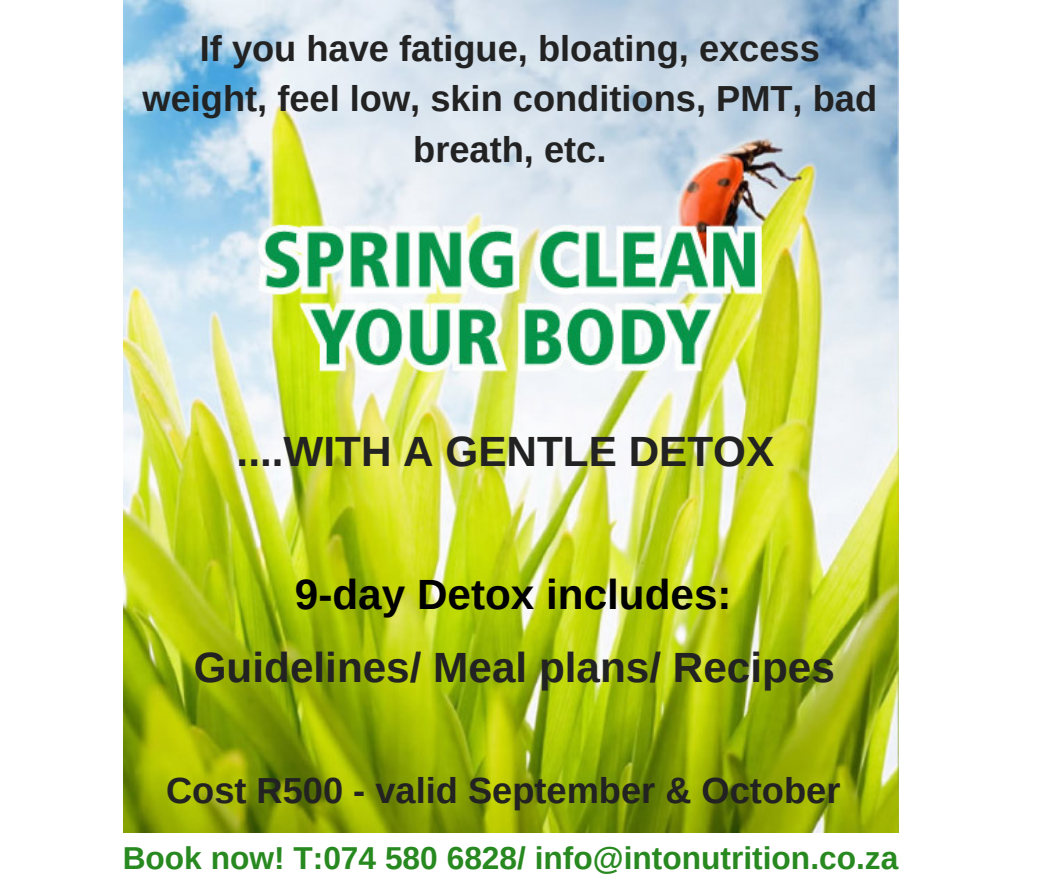
<style>
.page{position:relative;width:1058px;height:887px;background:#fff}
.page>*{position:absolute;margin:0;border:0;box-sizing:border-box;transform-origin:0 0}
.t1{font:700 42.3px "Arimo";color:#222}
.t2{font:700 42.3px "Arimo";color:#000}
.t3{font:700 36.3px/50.7px "Arimo";color:#222;text-align:center}
.t4{font:700 31.65px "Arimo";color:#27891f}
</style>
<div class="page">
<img style="left:124px;top:0;width:774px;height:832px">
<p class="t3" style="left:142px;top:23px;width:736px">If you have fatigue, bloating, excess weight, feel low, skin conditions, PMT, bad breath, etc.</p>
<p class="t1" style="left:237px;top:427px;width:539px">....WITH A GENTLE DETOX</p>
<p class="t2" style="left:295px;top:570px;width:438px">9-day Detox includes:</p>
<p class="t1" style="left:194px;top:643px;width:642px">Guidelines/ Meal plans/ Recipes</p>
<p class="t3" style="left:166px;top:764px;width:676px">Cost R500 - valid September &amp; October</p>
<p class="t4" style="left:123px;top:840px;width:777px">Book now! T:074 580 6828/ info@intonutrition.co.za</p>
</div>
